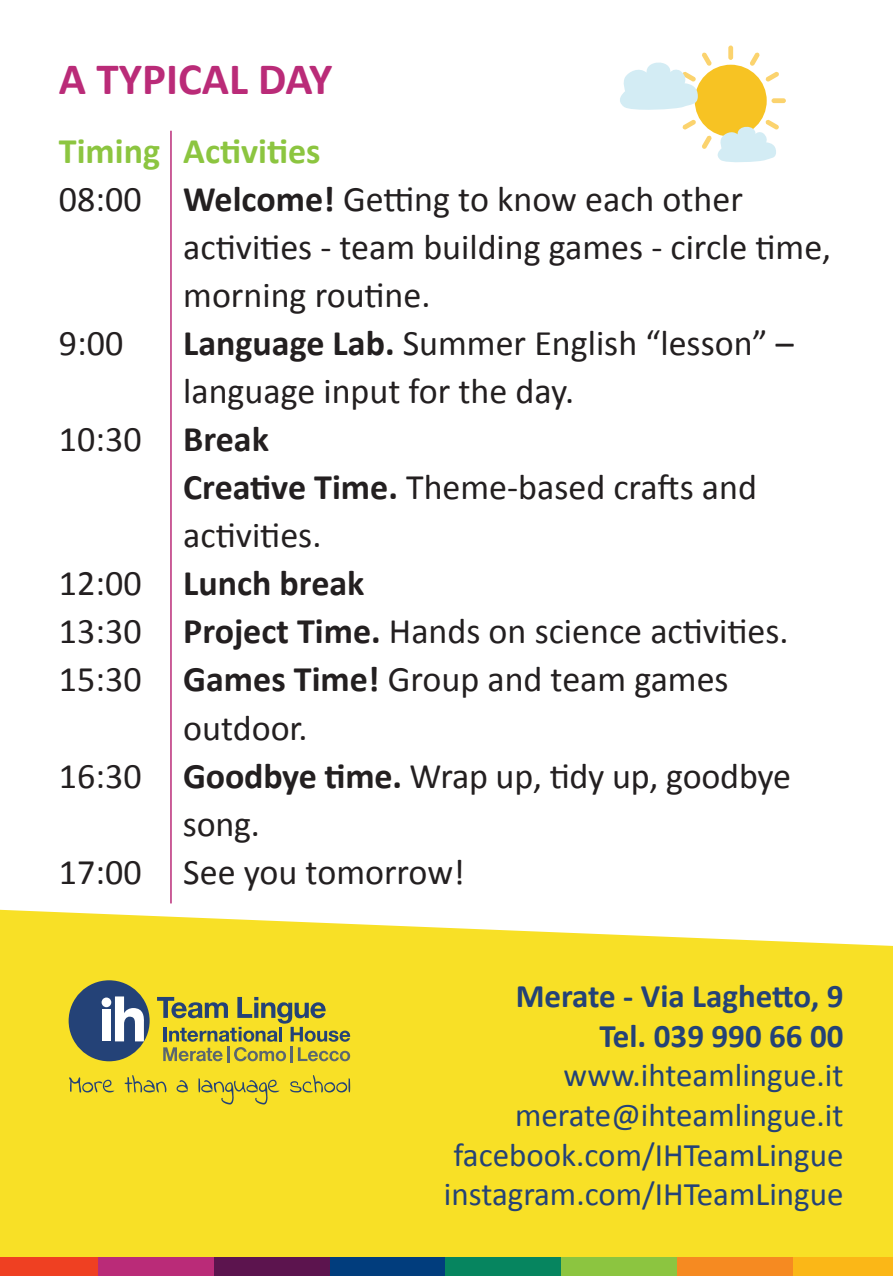
<style>
.page{position:relative;width:893px;height:1276px;background:#fff}
.page>*{position:absolute;margin:0;border:0;box-sizing:border-box;transform-origin:0 0}
.t1{font:700 45px "Calibri";color:#ba2b78}
.t2{font:36px "Calibri";color:#231f20}
.t3{font:700 36px "Calibri";color:#8cc540}
.t4{font:700 36px "Calibri";color:#231f20}
.t5{font:33px/39.6px "Calibri";color:#244277;text-align:right}
.t6{font:700 33px/39.6px "Calibri";color:#244277;text-align:right}
.s1{font-weight:700}
.s2{font-weight:400}
</style>
<div class="page">
<div style="left:695px;top:65px;width:72px;height:72px;background:#f7c323;border-radius:50%"></div>
<div style="left:728px;top:46px;width:5px;height:14px;background:#fbd36e;border-radius:2px"></div>
<div style="left:771px;top:98px;width:15px;height:5px;background:#fbd36e;border-radius:2px"></div>
<svg style="left:765px;top:72px;width:14px;height:9px"></svg>
<svg style="left:682px;top:119px;width:14px;height:10px"></svg>
<svg style="left:750px;top:52px;width:10px;height:14px"></svg>
<div style="left:0;top:909px;width:893px;height:348px;background:#f8e026"></div>
<div style="left:0;top:1257px;width:98px;height:19px;background:#ef4022"></div>
<div style="left:98px;top:1257px;width:116px;height:19px;background:#ba2b78"></div>
<div style="left:214px;top:1257px;width:116px;height:19px;background:#5c144e"></div>
<div style="left:330px;top:1257px;width:116px;height:19px;background:#013d7d"></div>
<div style="left:446px;top:1257px;width:115px;height:19px;background:#06855f"></div>
<div style="left:561px;top:1257px;width:116px;height:19px;background:#8cc540"></div>
<div style="left:677px;top:1257px;width:116px;height:19px;background:#f68a21"></div>
<div style="left:793px;top:1257px;width:100px;height:19px;background:#fbb717"></div>
<hr style="left:170px;top:131px;width:2px;height:772px;background:#ba2b78">
<svg style="left:69px;top:1077px;width:45px;height:15px"></svg>
<svg style="left:125px;top:1075px;width:41px;height:17px"></svg>
<svg style="left:177px;top:1080px;width:11px;height:12px"></svg>
<svg style="left:198px;top:1078px;width:82px;height:26px;background:#d1c334"></svg>
<svg style="left:290px;top:1075px;width:60px;height:17px"></svg>
<div style="left:69px;top:980px;width:81px;height:81px;background:#244277;border-radius:50%"></div>
<div style="left:102px;top:997px;width:9px;height:10px;background:#fff;border-radius:50%"></div>
<div style="left:102px;top:1009px;width:9px;height:32px;background:#fff"></div>
<svg style="left:115px;top:996px;width:29px;height:45px"></svg>
<svg style="left:157px;top:997px;width:193px;height:65px;background:#bdb43d"></svg>
<svg style="left:620px;top:52px;width:92px;height:60px"></svg>
<svg style="left:702px;top:119px;width:77px;height:44px"></svg>
<p class="t1" style="left:59px;top:52px;width:275px">A TYPICAL DAY</p>
<p class="t3" style="left:59px;top:129px;width:263px">Timing Activities</p>
<p class="t2" style="left:59px;top:177px;width:686px">08:00 <span class="s1">Welcome!</span> Getting to know each other</p>
<p class="t2" style="left:183px;top:225px;width:650px">activities - team building games - circle time,</p>
<p class="t2" style="left:183px;top:273px;width:249px">morning routine.</p>
<p class="t2" style="left:59px;top:321px;width:66px">9:00</p>
<p class="t2" style="left:183px;top:321px;width:612px"><span class="s1">Language Lab.</span> Summer English “lesson” –</p>
<p class="t2" style="left:183px;top:369px;width:392px">language input for the day.</p>
<p class="t2" style="left:59px;top:417px;width:212px">10:30 <span class="s1">Break</span></p>
<p class="t2" style="left:183px;top:465px;width:575px"><span class="s1">Creative Time.</span> Theme-based crafts and</p>
<p class="t2" style="left:183px;top:513px;width:140px">activities.</p>
<p class="t4" style="left:59px;top:561px;width:307px"><span class="s2">12:00</span> Lunch break</p>
<p class="t2" style="left:59px;top:609px;width:731px">13:30 <span class="s1">Project Time.</span> Hands on science activities.</p>
<p class="t2" style="left:59px;top:657px;width:671px">15:30 <span class="s1">Games Time!</span> Group and team games</p>
<p class="t2" style="left:183px;top:705px;width:126px">outdoor.</p>
<p class="t2" style="left:59px;top:753px;width:734px">16:30 <span class="s1">Goodbye time.</span> Wrap up, tidy up, goodbye</p>
<p class="t2" style="left:183px;top:801px;width:79px">song.</p>
<p class="t2" style="left:59px;top:849px;width:407px">17:00 See you tomorrow!</p>
<p class="t6" style="left:516px;top:975px;width:329px">Merate - Via Laghetto, 9<br>Tel. 039 990 66 00</p>
<p class="t5" style="left:444px;top:1054px;width:401px">www.ihteamlingue.it merate@ihteamlingue.it facebook.com/IHTeamLingue instagram.com/IHTeamLingue</p>
</div>
